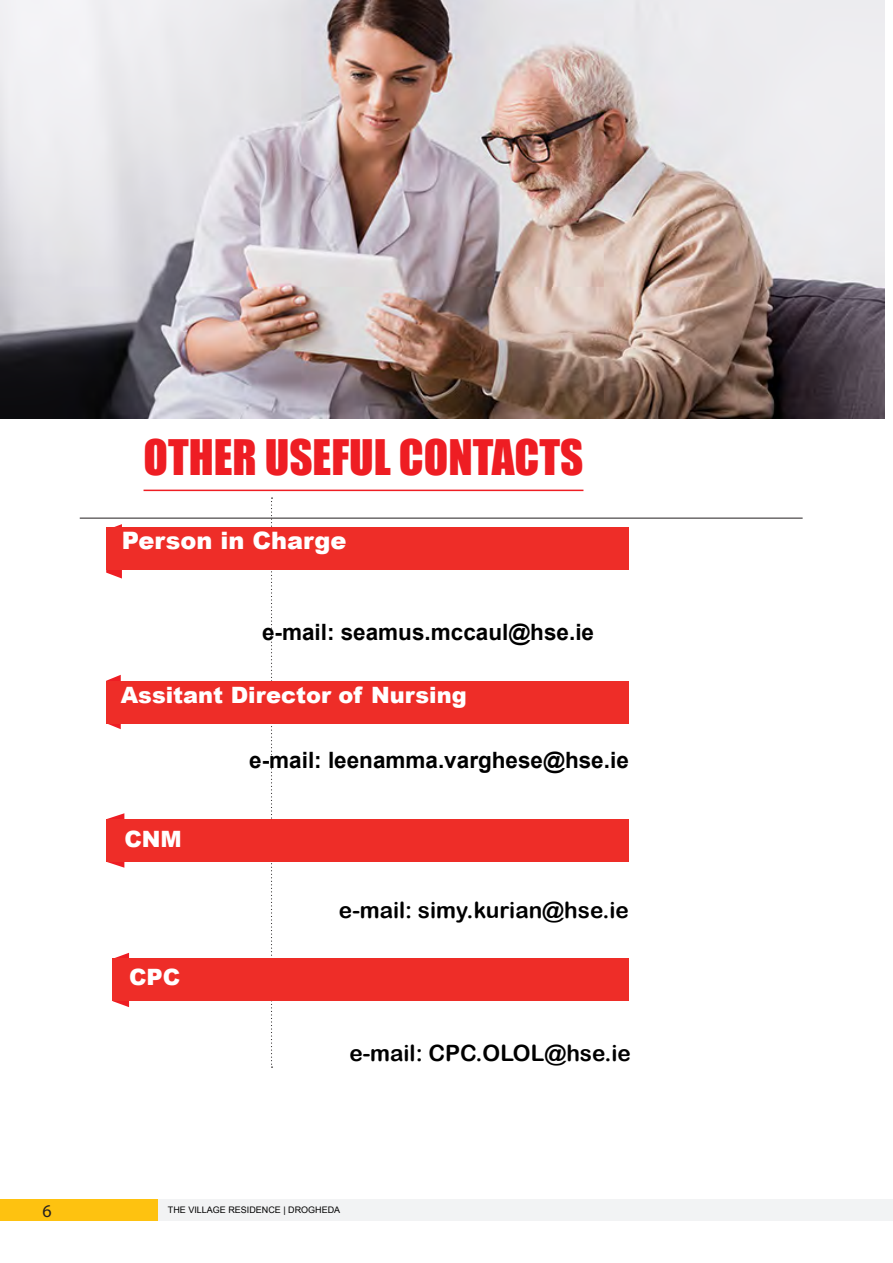
<style>
.page{position:relative;width:893px;height:1263px;background:#fff}
.page>*{position:absolute;margin:0;border:0;box-sizing:border-box;transform-origin:0 0}
.t1{font:45px "Impact";color:#ee1d23}
.t2{font:900 24px "Arial";color:#fff}
.HEADLINE_1{font:700 22.5px "Arial";color:#000}
.HEADLINE_1-2{font:22.5px "Arial Rounded MT Bold";color:#000}
.t3{font:900 22.5px "Arial";color:#fff}
.t4{font:18px "Myriad Pro";color:#231f20}
.t5{font:9px "Arial";color:#000}
</style>
<div class="page">
<div style="left:157px;top:1199px;width:736px;height:22px;background:#f2f3f4"></div>
<div style="left:0;top:1199px;width:157px;height:22px;background:#fec210"></div>
<img style="left:0;top:0;width:884px;height:418px">
<svg style="left:271px;top:497px;width:2px;height:571px"></svg>
<svg style="left:106px;top:524px;width:16px;height:54px"></svg>
<div style="left:106px;top:527px;width:523px;height:42px;background:#ee2d28"></div>
<svg style="left:106px;top:675px;width:15px;height:54px"></svg>
<div style="left:106px;top:681px;width:522px;height:42px;background:#ee2d28"></div>
<svg style="left:107px;top:813px;width:17px;height:55px"></svg>
<div style="left:106px;top:819px;width:523px;height:43px;background:#ee2d28"></div>
<svg style="left:113px;top:953px;width:16px;height:54px"></svg>
<div style="left:113px;top:959px;width:516px;height:42px;background:#ee2d28"></div>
<hr style="left:80px;top:518px;width:723px;height:1px;background:#231f20">
<hr style="left:144px;top:490px;width:439px;height:1px;background:#ee1d23">
<p class="t4" style="left:43px;top:1199px;width:11px">6</p>
<p class="t1" style="left:144px;top:423px;width:441px">OTHER USEFUL CONTACTS</p>
<p class="t2" style="left:122px;top:523px;width:226px">Person in Charge</p>
<p class="HEADLINE_1" style="left:262px;top:617px;width:334px">e-mail: seamus.mccaul@hse.ie</p>
<p class="t3" style="left:121px;top:678px;width:347px">Assitant Director of Nursing</p>
<p class="t3" style="left:124px;top:822px;width:59px">CNM</p>
<p class="t3" style="left:129px;top:960px;width:53px">CPC</p>
<p class="HEADLINE_1" style="left:249px;top:745px;width:381px">e-mail: leenamma.varghese@hse.ie</p>
<p class="HEADLINE_1-2" style="left:339px;top:897px;width:291px">e-mail: simy.kurian@hse.ie</p>
<p class="HEADLINE_1-2" style="left:349px;top:1039px;width:283px">e-mail: CPC.OLOL@hse.ie</p>
<p class="t5" style="left:168px;top:1204px;width:174px">THE VILLAGE RESIDENCE | DROGHEDA</p>
</div>
